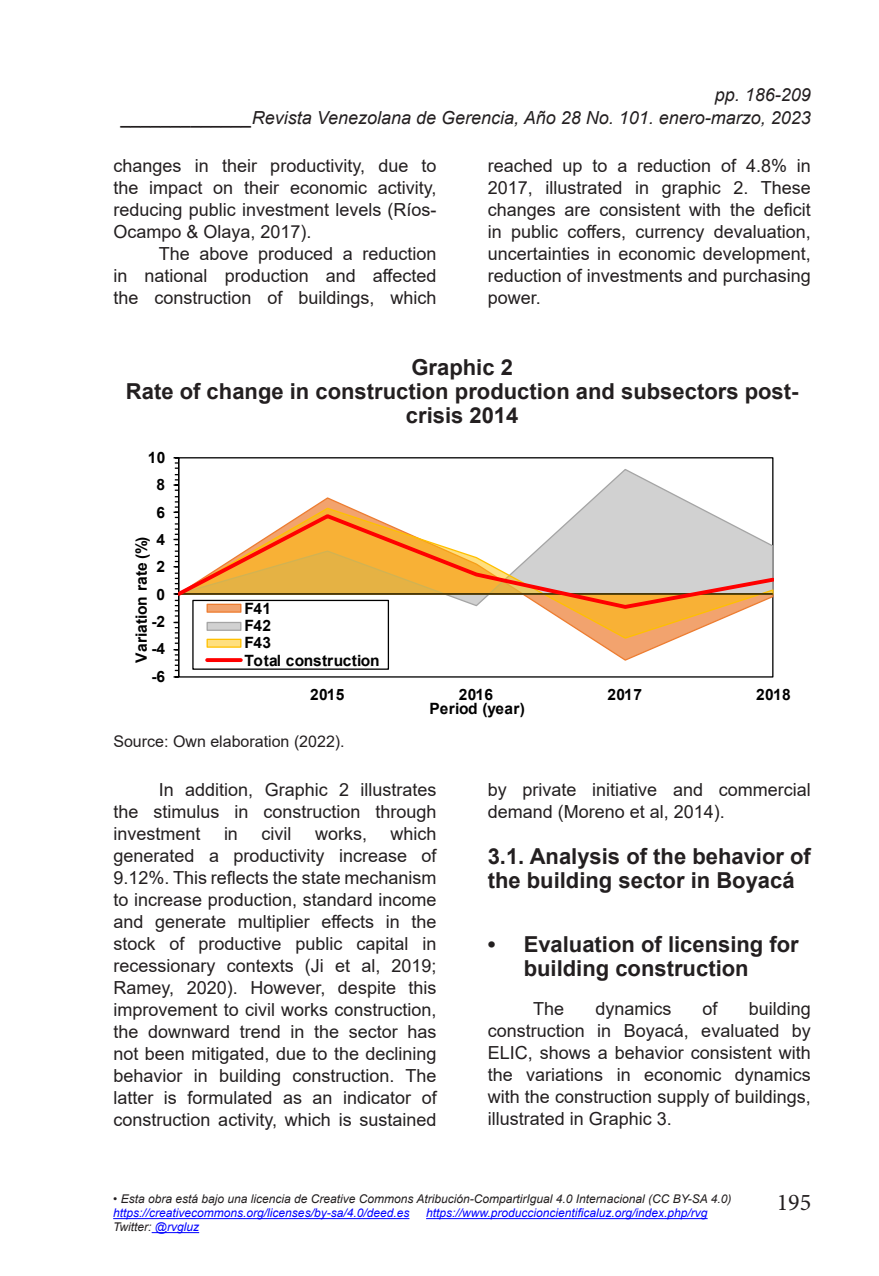
<style>
.page{position:relative;width:879px;height:1276px;background:#fff}
.page>*{position:absolute;margin:0;border:0;box-sizing:border-box;transform-origin:0 0}
.t1{font:24px "Minion Pro";color:#231f20}
.t2{font:700 22px/24px "Arial";color:#231f20}
.t3{font:18px/22px "Arial";color:#231f20;text-align:justify}
.t4{font:italic 18px "Arial";color:#231f20}
.t5{font:16px "Arial";color:#231f20}
.t6{font:700 15.6px/17.4px "Arial";color:#000}
.t7{font:italic 12px "Arial";color:#231f20}
.t8{font:italic 12px "Arial";color:#00f}
.s1{color:#00f}
</style>
<div class="page">
<hr style="left:113px;top:1218px;width:296px;height:1px;background:#00f">
<hr style="left:426px;top:1218px;width:281px;height:1px;background:#00f">
<hr style="left:152px;top:1232px;width:47px;height:1px;background:#00f">
<svg style="left:179px;top:639px;width:594px;height:22px"></svg>
<svg style="left:179px;top:468px;width:594px;height:39px"></svg>
<svg style="left:179px;top:507px;width:594px;height:132px"></svg>
<hr style="left:178px;top:458px;width:1px;height:219px;background:#000">
<svg style="left:175px;top:600px;width:3px;height:16px"></svg>
<svg style="left:173px;top:622px;width:5px;height:55px"></svg>
<svg style="left:173px;top:457px;width:6px;height:137px"></svg>
<svg style="left:178px;top:512px;width:595px;height:99px"></svg>
<div style="left:193px;top:600px;width:195px;height:69px;background:#fff"></div>
<div style="left:192px;top:600px;width:197px;height:70px;border:1px solid #000"></div>
<div style="left:207px;top:604px;width:34px;height:8px;background:#f2a36e"></div>
<div style="left:206px;top:603px;width:35px;height:10px;border:1px solid #ed7d31"></div>
<div style="left:207px;top:622px;width:34px;height:8px;background:#d1d1d1"></div>
<div style="left:206px;top:622px;width:35px;height:9px;border:1px solid #a5a5a5"></div>
<div style="left:207px;top:639px;width:34px;height:8px;background:#ffdf7f"></div>
<div style="left:206px;top:638px;width:35px;height:10px;border:1px solid #ffc000"></div>
<svg style="left:207px;top:658px;width:34px;height:4px"></svg>
<p class="t4" style="left:715px;top:83px;width:98px">pp. 186-209</p>
<p class="t4" style="left:122px;top:106px;width:691px">_____________Revista Venezolana de Gerencia, Año 28 No. 101. enero-marzo, 2023</p>
<p class="t3" style="left:113px;top:154px;width:325px">changes in their productivity, due to the impact on their economic activity, reducing public investment levels (Ríos-Ocampo &amp; Olaya, 2017).</p>
<p class="t3" style="left:113px;top:242px;width:325px;text-indent:45px">The above produced a reduction in national production and affected the construction of buildings, which</p>
<p class="t3" style="left:488px;top:154px;width:325px">reached up to a reduction of 4.8% in 2017, illustrated in graphic 2. These changes are consistent with the deficit in public coffers, currency devaluation, uncertainties in economic development, reduction of investments and purchasing power.</p>
<p class="t2" style="left:126px;top:356px;width:674px;text-align:center">Graphic 2<br>Rate of change in construction production and subsectors post&shy;crisis 2014</p>
<p class="t6" style="left:148px;top:449px;width:19px">10</p>
<p class="t6" style="left:157px;top:476px;width:10px">8</p>
<p class="t6" style="left:157px;top:503px;width:10px">6</p>
<p class="t6" style="left:157px;top:531px;width:10px">4</p>
<p class="t6" style="left:133px;top:662px;width:127px;rotate:-90deg">Variation rate (%)</p>
<p class="t6" style="left:157px;top:558px;width:10px">2</p>
<p class="t6" style="left:157px;top:585px;width:10px">0</p>
<p class="t6" style="left:151px;top:613px;width:15px">-2</p>
<p class="t6" style="left:151px;top:640px;width:15px">-4</p>
<p class="t6" style="left:151px;top:667px;width:15px">-6</p>
<p class="t6" style="left:244px;top:599px;width:137px">F41<br>F42<br>F43<br>Total construction</p>
<p class="t6" style="left:310px;top:686px;width:36px">2015</p>
<p class="t6" style="left:459px;top:686px;width:36px">2016</p>
<p class="t6" style="left:607px;top:686px;width:36px">2017</p>
<p class="t6" style="left:756px;top:686px;width:36px">2018</p>
<p class="t6" style="left:429px;top:700px;width:97px">Period (year)</p>
<p class="t5" style="left:113px;top:730px;width:233px">Source: Own elaboration (2022).</p>
<p class="t3" style="left:113px;top:778px;width:325px;text-indent:45px">In addition, Graphic 2 illustrates the stimulus in construction through investment</p>
<p class="t3" style="left:113px;top:822px;width:325px;text-indent:277px">which generated a productivity increase of 9.12%. This reflects the state mechanism to increase production, standard income and generate multiplier effects in the stock of productive public capital in recessionary contexts (Ji et al, 2019; Ramey, 2020). However, despite this improvement to civil works construction, the downward trend in the sector has not been mitigated, due to the declining behavior in building construction. The latter is formulated as an indicator of construction activity, which is sustained</p>
<p class="t3" style="left:224px;top:822px;width:16px">in</p>
<p class="t3" style="left:261px;top:822px;width:31px">civil</p>
<p class="t3" style="left:315px;top:822px;width:54px">works,</p>
<p class="t3" style="left:488px;top:778px;width:325px">by private initiative and commercial demand (Moreno et al, 2014).</p>
<p class="t2" style="left:488px;top:845px;width:325px">3.1. Analysis of the behavior of the building sector in Boyacá</p>
<p class="t2" style="left:524px;top:932px;width:277px;text-indent:-36px">• Evaluation of licensing for building construction</p>
<p class="t3" style="left:533px;top:997px;width:33px">The</p>
<p class="t3" style="left:595px;top:997px;width:78px">dynamics</p>
<p class="t3" style="left:702px;top:997px;width:17px">of</p>
<p class="t3" style="left:488px;top:997px;width:325px;text-indent:261px">building construction in Boyacá, evaluated by ELIC, shows a behavior consistent with the variations in economic dynamics with the construction supply of buildings, illustrated in Graphic 3.</p>
<p class="t7" style="left:113px;top:1191px;width:620px">• Esta obra está bajo una licencia de Creative Commons Atribución-CompartirIgual 4.0 Internacional (CC BY-SA 4.0)</p>
<p class="t8" style="left:113px;top:1205px;width:298px">https://creativecommons.org/licenses/by-sa/4.0/deed.es</p>
<p class="t8" style="left:426px;top:1205px;width:283px">https://www.produccioncientificaluz.org/index.php/rvg</p>
<p class="t7" style="left:113px;top:1219px;width:87px">Twitter: <span class="s1">@rvgluz</span></p>
<h1 class="t1" style="left:777px;top:1186px;width:36px">195</h1>
</div>
